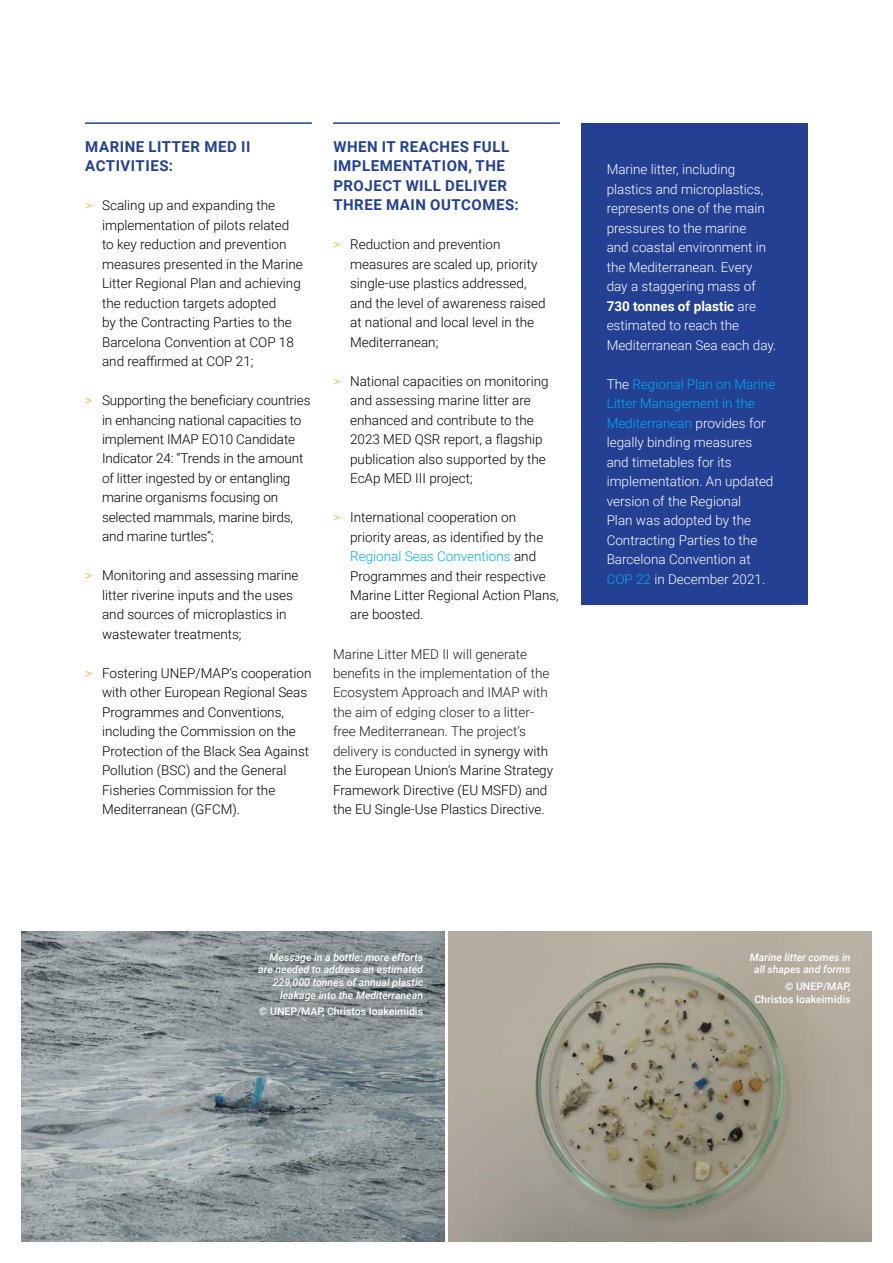
<style>
.page{position:relative;width:893px;height:1263px;background:#fff}
.page>*{position:absolute;margin:0;border:0;box-sizing:border-box;transform-origin:0 0}
.t1{font:700 15px/19.5px "Roboto";letter-spacing:.035em;color:#234093}
.t2{font:300 13.5px/19.5px "Roboto";color:#000}
.t3{font:300 13.5px/19.5px "Roboto";color:#fff}
.t4{font:300 13.5px/19.5px "Roboto";color:#1e1e1e}
.t5{font:italic 500 10.5px/12.6px "Roboto";color:#fff;text-align:right}
.t6{font:500 10.5px/12.6px "Roboto";color:#fff;text-align:right}
.s1{color:#faa81a}
.s2{color:#00aeef}
.s3{color:#000}
.s4{font-weight:700}
</style>
<div class="page">
<hr style="left:85px;top:122px;width:227px;height:2px;background:#234093">
<hr style="left:333px;top:122px;width:227px;height:2px;background:#234093">
<div style="left:581px;top:123px;width:227px;height:482px;background:#234093"></div>
<img style="left:21px;top:932px;width:423px;height:310px">
<img style="left:449px;top:932px;width:423px;height:310px">
<p class="t1" style="left:85px;top:136px;width:167px">MARINE LITTER MED II<br>ACTIVITIES:</p>
<p class="t2" style="left:102px;top:195px;width:202px;text-indent:-17px"><span class="s1">&gt;</span> Scaling up and expanding the implementation of pilots related to key reduction and prevention measures presented in the Marine<br>Litter Regional Plan and achieving the reduction targets adopted<br>by the Contracting Parties to the<br>Barcelona Convention at COP 18 and reaffirmed at COP 21;</p>
<p class="t2" style="left:102px;top:390px;width:210px;text-indent:-17px"><span class="s1">&gt;</span> Supporting the beneficiary countries in enhancing national capacities to implement IMAP EO10 Candidate<br>Indicator 24: “Trends in the amount of litter ingested by or entangling marine organisms focusing on selected mammals, marine birds, and marine turtles”;</p>
<p class="t2" style="left:102px;top:565px;width:198px;text-indent:-17px"><span class="s1">&gt;</span> Monitoring and assessing marine litter riverine inputs and the uses and sources of microplastics in wastewater treatments;</p>
<p class="t2" style="left:102px;top:663px;width:211px;text-indent:-17px"><span class="s1">&gt;</span> Fostering UNEP/MAP’s cooperation with other European Regional Seas<br>Programmes and Conventions, including the Commission on the<br>Protection of the Black Sea Against<br>Pollution (BSC) and the General<br>Fisheries Commission for the<br>Mediterranean (GFCM).</p>
<p class="t1" style="left:333px;top:136px;width:187px">WHEN IT REACHES FULL<br>IMPLEMENTATION, THE<br>PROJECT WILL DELIVER<br>THREE MAIN OUTCOMES:</p>
<p class="t2" style="left:350px;top:234px;width:197px;text-indent:-17px"><span class="s1">&gt;</span> Reduction and prevention measures are scaled up, priority single-use plastics addressed, and the level of awareness raised at national and local level in the<br>Mediterranean;</p>
<p class="t2" style="left:350px;top:370px;width:200px;text-indent:-17px"><span class="s1">&gt;</span> National capacities on monitoring and assessing marine litter are enhanced and contribute to the<br>2023 MED QSR report, a flagship publication also supported by the<br>EcAp MED III project;</p>
<p class="t2" style="left:350px;top:507px;width:210px;text-indent:-17px"><span class="s1">&gt;</span> International cooperation on priority areas, as identified by the<br><span class="s2">Regional Seas Conventions</span> and<br>Programmes and their respective<br>Marine Litter Regional Action Plans, are boosted.</p>
<p class="t4" style="left:333px;top:643px;width:222px">Marine Litter MED II will generate benefits in the implementation of the Ecosystem Approach and IMAP with the aim of edging closer to a litter&shy;free Mediterranean. The project’s delivery is conducted <span class="s3">in synergy with the European Union’s Marine Strategy Framework Directive (EU MSFD) and the EU Single-Use Plastics Directive.</span></p>
<p class="t3" style="left:607px;top:159px;width:171px">Marine litter, including plastics and microplastics, represents one of the main pressures to the marine<br>and coastal environment in the Mediterranean. Every day a staggering mass of<br><span class="s4">730 tonnes of plastic</span> are estimated to reach the<br>Mediterranean Sea each day.</p>
<p class="t3" style="left:607px;top:374px;width:170px">The <span class="s2">Regional Plan on Marine<br>Litter Management in the<br>Mediterranean</span> provides for legally binding measures and timetables for its implementation. An updated version of the Regional<br>Plan was adopted by the<br>Contracting Parties to the<br>Barcelona Convention at<br><span class="s2">COP 22</span> in December 2021.</p>
<p class="t5" style="left:258px;top:950px;width:166px">Message in a bottle: more efforts are needed to address an estimated 229,000 tonnes of annual plastic leakage into the Mediterranean</p>
<p class="t6" style="left:259px;top:1005px;width:165px">© UNEP/MAP, Christos Ioakeimidis</p>
<p class="t5" style="left:750px;top:950px;width:102px;text-align:center">Marine litter comes in all shapes and forms</p>
<p class="t6" style="left:754px;top:980px;width:97px">© UNEP/MAP,<br>Christos Ioakeimidis</p>
</div>
